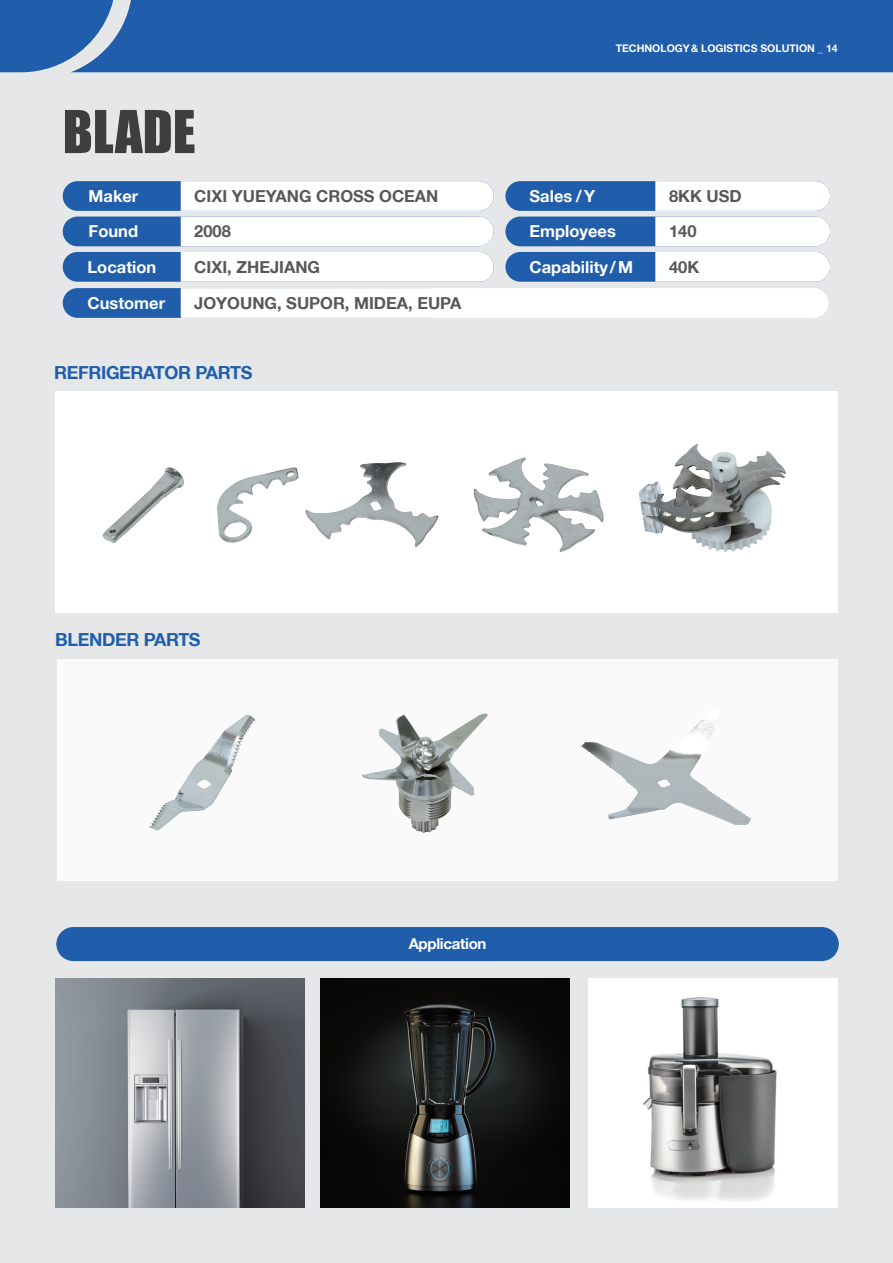
<style>
.page{position:relative;width:893px;height:1263px;background:#e6e7e9}
.page>*{position:absolute;margin:0;border:0;box-sizing:border-box;transform-origin:0 0}
.t1{font:54.6px "Impact";color:#3e3e3f}
.t2{font:700 18px "Helvetica 75";letter-spacing:-.02em;color:#205eac}
.t3{font:700 16.5px "Helvetica 75";color:#57585a}
.t4{font:700 16.5px "Helvetica 75";color:#fff}
.t5{font:700 15px "Helvetica 75";letter-spacing:-.02em;color:#fff}
.t6{font:700 10.5px "Helvetica 75";color:#fff}
</style>
<div class="page">
<div style="left:0;top:0;width:71px;height:72px;background:#205eac"></div>
<div style="left:71px;top:0;width:822px;height:72px;background:#205eac"></div>
<div style="left:63px;top:181px;width:431px;height:30px;background:#205eac;border-radius:15px"></div>
<div style="left:505px;top:181px;width:325px;height:30px;background:#205eac;border-radius:15px"></div>
<div style="left:63px;top:252px;width:431px;height:30px;background:#205eac;border-radius:15px"></div>
<div style="left:63px;top:288px;width:377px;height:30px;background:#205eac;border-radius:15px"></div>
<div style="left:505px;top:252px;width:325px;height:30px;background:#205eac;border-radius:15px"></div>
<div style="left:63px;top:217px;width:431px;height:29px;background:#205eac;border-radius:15px"></div>
<div style="left:505px;top:217px;width:325px;height:29px;background:#205eac;border-radius:15px"></div>
<svg style="left:181px;top:181px;width:313px;height:30px;background:#fdfdfe"></svg>
<svg style="left:655px;top:181px;width:175px;height:30px;background:#fcfdfd"></svg>
<div style="left:655px;top:217px;width:175px;height:29px;background:#fff"></div>
<div style="left:655px;top:252px;width:175px;height:30px;background:#fff"></div>
<div style="left:181px;top:217px;width:313px;height:29px;background:#fff"></div>
<div style="left:181px;top:252px;width:313px;height:30px;background:#fff"></div>
<div style="left:181px;top:288px;width:647px;height:30px;background:#fff"></div>
<div style="left:55px;top:391px;width:783px;height:221px;background:#fff"></div>
<img style="left:102px;top:444px;width:684px;height:108px">
<img style="left:57px;top:659px;width:781px;height:221px">
<img style="left:55px;top:978px;width:250px;height:230px">
<img style="left:321px;top:978px;width:249px;height:230px">
<img style="left:588px;top:978px;width:246px;height:230px">
<div style="left:56px;top:927px;width:783px;height:34px;background:#205eac;border-radius:17px"></div>
<p class="t1" style="left:63px;top:89px;width:134px">BLADE</p>
<p class="t6" style="left:616px;top:41px;width:223px">TECHNOLOGY &amp; LOGISTICS SOLUTION _ 14</p>
<p class="t4" style="left:89px;top:186px;width:51px">Maker</p>
<p class="t4" style="left:89px;top:221px;width:51px">Found</p>
<p class="t4" style="left:88px;top:257px;width:70px">Location</p>
<p class="t4" style="left:88px;top:293px;width:79px">Customer</p>
<p class="t3" style="left:194px;top:186px;width:246px">CIXI YUEYANG CROSS OCEAN</p>
<p class="t3" style="left:669px;top:186px;width:74px">8KK USD</p>
<p class="t3" style="left:669px;top:221px;width:29px">140</p>
<p class="t3" style="left:669px;top:257px;width:32px">40K</p>
<p class="t4" style="left:530px;top:186px;width:67px">Sales /Y</p>
<p class="t3" style="left:194px;top:221px;width:38px">2008</p>
<p class="t3" style="left:194px;top:256px;width:127px">CIXI, ZHEJIANG</p>
<p class="t3" style="left:194px;top:293px;width:269px">JOYOUNG, SUPOR, MIDEA, EUPA</p>
<p class="t4" style="left:530px;top:221px;width:88px">Employees</p>
<p class="t4" style="left:530px;top:257px;width:105px">Capability/ M</p>
<p class="t2" style="left:54px;top:361px;width:200px">REFRIGERATOR PARTS</p>
<p class="t2" style="left:55px;top:628px;width:147px">BLENDER PARTS</p>
<p class="t5" style="left:409px;top:935px;width:79px">Application</p>
</div>
